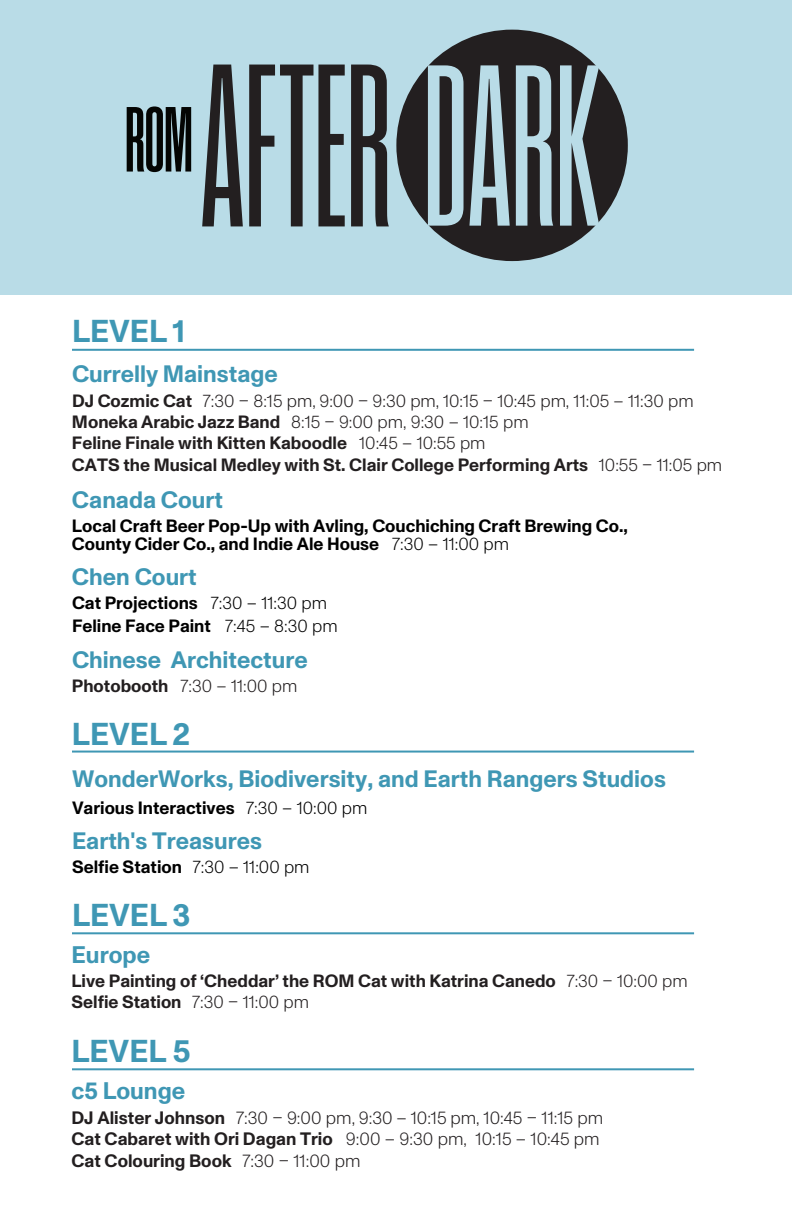
<style>
.page{position:relative;width:792px;height:1224px;background:#fff}
.page>*{position:absolute;margin:0;border:0;box-sizing:border-box;transform-origin:0 0}
.t1{font:700 31.6px "ABC Monument Grotesk";color:#3f97b4}
.t2{font:700 24px "ABC Monument Grotesk";color:#3f97b4}
.t3{font:700 23.8px "ABC Monument Grotesk";color:#3f97b4}
.t4{font:300 18px/21.4px "ABC Monument Grotesk";color:#231f20}
.t5{font:700 17.8px/21.2px "ABC Monument Grotesk";color:#231f20}
.t6{font:700 17.8px/17.8px "ABC Monument Grotesk";color:#000}
.t7{font:300 17.8px "ABC Monument Grotesk";color:#231f20}
.s1{font-weight:300}
.s2{font-weight:700}
</style>
<div class="page">
<div style="left:0;top:0;width:792px;height:294px;background:#b9dce7"></div>
<svg style="left:202px;top:65px;width:187px;height:161px"></svg>
<div style="left:396px;top:30px;width:232px;height:231px;background:#231f20;border-radius:50%"></div>
<svg style="left:428px;top:65px;width:171px;height:161px"></svg>
<svg style="left:127px;top:106px;width:64px;height:66px"></svg>
<hr style="left:72px;top:349px;width:622px;height:2px;background:#3f97b4">
<hr style="left:72px;top:751px;width:622px;height:2px;background:#3f97b4">
<hr style="left:72px;top:932px;width:622px;height:2px;background:#3f97b4">
<hr style="left:72px;top:1068px;width:622px;height:2px;background:#3f97b4">
<p class="t1" style="left:72px;top:313px;width:115px">LEVEL 1</p>
<p class="t3" style="left:72px;top:360px;width:207px">Currelly Mainstage</p>
<p class="t5" style="left:72px;top:390px;width:652px">DJ Cozmic Cat <span class="s1">7:30 – 8:15 pm, 9:00 – 9:30 pm, 10:15 – 10:45 pm, 11:05 – 11:30 pm </span>Moneka Arabic Jazz Band <span class="s1">8:15 – 9:00 pm, 9:30 – 10:15 pm<br></span>Feline Finale with Kitten Kaboodle <span class="s1">10:45 – 10:55 pm<br></span>CATS the Musical Medley with St. Clair College Performing Arts <span class="s1">10:55 – 11:05 pm</span></p>
<p class="t3" style="left:72px;top:486px;width:153px">Canada Court</p>
<p class="t6" style="left:72px;top:518px;width:557px">Local Craft Beer Pop-Up with Avling, Couchiching Craft Brewing Co.,<br>County Cider Co., and Indie Ale House <span class="s1">7:30 – 11:00 pm</span></p>
<p class="t3" style="left:72px;top:562px;width:126px">Chen Court</p>
<p class="t6" style="left:72px;top:591px;width:267px;line-height:23.8px">Cat Projections <span class="s1">7:30 – 11:30 pm<br></span>Feline Face Paint <span class="s1">7:45 – 8:30 pm</span></p>
<p class="t3" style="left:72px;top:646px;width:237px">Chinese Architecture</p>
<p class="t7" style="left:72px;top:676px;width:227px"><span class="s2">Photobooth</span> 7:30 – 11:00 pm</p>
<p class="t1" style="left:72px;top:715px;width:120px">LEVEL 2</p>
<p class="t3" style="left:72px;top:765px;width:595px">WonderWorks, Biodiversity, and Earth Rangers Studios</p>
<p class="t6" style="left:72px;top:799px;width:297px">Various Interactives <span class="s1">7:30 – 10:00 pm</span></p>
<p class="t3" style="left:72px;top:826px;width:192px">Earth's Treasures</p>
<p class="t6" style="left:72px;top:858px;width:239px">Selfie Station <span class="s1">7:30 – 11:00 pm</span></p>
<p class="t1" style="left:72px;top:896px;width:120px">LEVEL 3</p>
<p class="t2" style="left:71px;top:940px;width:80px">Europe</p>
<p class="t5" style="left:71px;top:971px;width:618px">Live Painting of ‘Cheddar’ the ROM Cat with Katrina Canedo <span class="s1">7:30 – 10:00 pm<br></span>Selfie Station <span class="s1">7:30 – 11:00 pm</span></p>
<p class="t1" style="left:71px;top:1032px;width:121px">LEVEL 5</p>
<h2 class="t2" style="left:71px;top:1077px;width:115px">c5 Lounge</h2>
<p class="t4" style="left:71px;top:1107px;width:533px"><span class="s2">DJ Alister Johnson</span> 7:30 – 9:00 pm, 9:30 – 10:15 pm, 10:45 – 11:15 pm<br><span class="s2">Cat Cabaret with Ori Dagan Trio</span> 9:00 – 9:30 pm, 10:15 – 10:45 pm<br><span class="s2">Cat Colouring Book</span> 7:30 – 11:00 pm</p>
</div>
